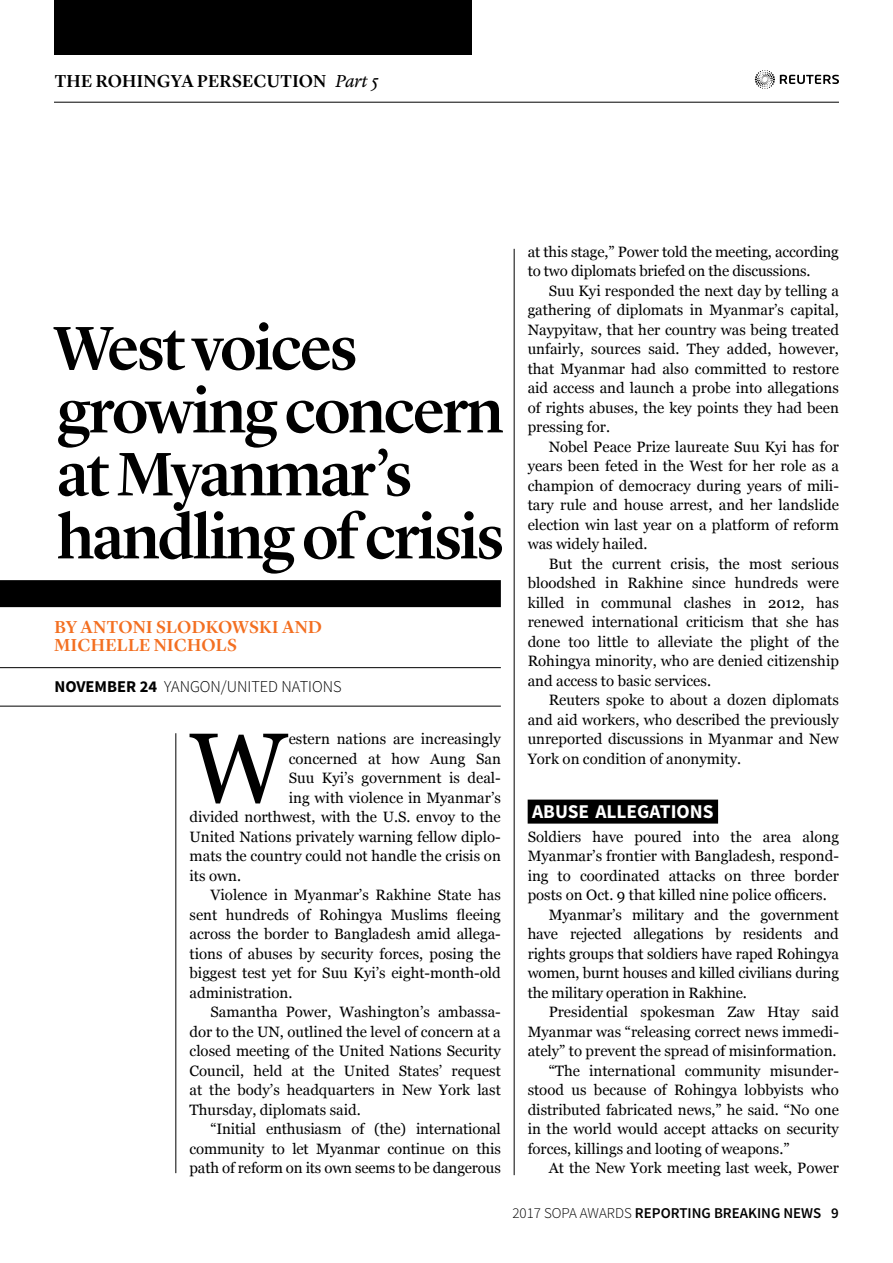
<style>
.page{position:relative;width:893px;height:1263px;background:#fff}
.page>*{position:absolute;margin:0;border:0;box-sizing:border-box;transform-origin:0 0}
.t1{font:99.45px "Georgia";color:#000}
.t2{font:500 63.75px/63px "Lyon Display";letter-spacing:-.03em;color:#000}
.t3{font:700 19.5px "Source Sans Pro";color:#fff}
.t4{font:500 18px/18px "Lyon Display";letter-spacing:.02em;color:#f36f21}
.t5{font:500 18px "Lyon Display";letter-spacing:.02em;color:#000}
.t6{font:300 16.5px "Source Sans Pro";color:#000}
.t7{font:15px/19.5px "Georgia";color:#000;text-align:justify}
.t8{font:600 15px "Source Sans Pro";color:#000}
.s1{font-family:"Lyon Text";font-weight:400;font-style:italic}
.s2{font-weight:700}
.s3{font-weight:300}
</style>
<div class="page">
<hr style="left:54px;top:102px;width:785px;height:1px;background:#000">
<svg style="left:755px;top:70px;width:84px;height:19px"></svg>
<div style="left:54px;top:0;width:417px;height:54px;background:#000"></div>
<div style="left:528px;top:800px;width:190px;height:24px;background:#000"></div>
<hr style="left:514px;top:249px;width:1px;height:926px;background:#000">
<div style="left:0;top:580px;width:501px;height:27px;background:#000"></div>
<hr style="left:0;top:667px;width:501px;height:1px;background:#000">
<hr style="left:0;top:706px;width:501px;height:1px;background:#000">
<hr style="left:176px;top:733px;width:1px;height:440px;background:#000">
<p class="t5" style="left:55px;top:67px;width:326px">THE ROHINGYA PERSECUTION <span class="s1">Part 5</span></p>
<h2 class="t2" style="left:54px;top:311px;width:452px">West voices growing concern at Myanmar’s handling of crisis</h2>
<p class="t4" style="left:54px;top:616px;width:269px">BY ANTONI SLODKOWSKI AND<br>MICHELLE NICHOLS</p>
<p class="t6" style="left:55px;top:677px;width:289px"><span class="s2">NOVEMBER 24</span> YANGON/UNITED NATIONS</p>
<h1 class="t1" style="left:190px;top:696px;width:99px">W</h1>
<p class="t7" style="left:289px;top:728px;width:214px">estern nations are increasingly</p>
<p class="t7" style="left:289px;top:748px;width:214px">concerned at how Aung San</p>
<p class="t7" style="left:289px;top:767px;width:214px">Suu Kyi’s government is deal-</p>
<p class="t7" style="left:289px;top:787px;width:214px">ing with violence in Myanmar’s</p>
<p class="t7" style="left:190px;top:806px;width:313px">divided northwest, with the U.S. envoy to the</p>
<p class="t7" style="left:190px;top:826px;width:313px">United Nations privately warning fellow diplo-</p>
<p class="t7" style="left:190px;top:845px;width:313px">mats the country could not handle the crisis on</p>
<p class="t7" style="left:190px;top:865px;width:53px">its own.</p>
<p class="t7" style="left:211px;top:884px;width:292px">Violence in Myanmar’s Rakhine State has</p>
<p class="t7" style="left:190px;top:904px;width:313px">sent hundreds of Rohingya Muslims fleeing</p>
<p class="t7" style="left:190px;top:923px;width:313px">across the border to Bangladesh amid allega-</p>
<p class="t7" style="left:190px;top:943px;width:313px">tions of abuses by security forces, posing the</p>
<p class="t7" style="left:190px;top:962px;width:313px">biggest test yet for Suu Kyi’s eight-month-old</p>
<p class="t7" style="left:190px;top:982px;width:104px">administration.</p>
<p class="t7" style="left:211px;top:1001px;width:292px">Samantha Power, Washington’s ambassa-</p>
<p class="t7" style="left:190px;top:1021px;width:313px">dor to the UN, outlined the level of concern at a</p>
<p class="t7" style="left:190px;top:1040px;width:313px">closed meeting of the United Nations Security</p>
<p class="t7" style="left:190px;top:1060px;width:313px">Council, held at the United States’ request</p>
<p class="t7" style="left:190px;top:1079px;width:313px">at the body’s headquarters in New York last</p>
<p class="t7" style="left:190px;top:1099px;width:173px">Thursday, diplomats said.</p>
<p class="t7" style="left:211px;top:1118px;width:292px">“Initial enthusiasm of (the) international</p>
<p class="t7" style="left:190px;top:1138px;width:313px">community to let Myanmar continue on this</p>
<p class="t7" style="left:190px;top:1157px;width:313px">path of reform on its own seems to be dangerous</p>
<p class="t7" style="left:528px;top:241px;width:313px">at this stage,” Power told the meeting, according to two diplomats briefed on the discussions.</p>
<p class="t7" style="left:528px;top:280px;width:313px;text-indent:21px">Suu Kyi responded the next day by telling a gathering of diplomats in Myanmar’s capital, Naypyitaw, that her country was being treated unfairly, sources said. They added, however, that Myanmar had also committed to restore aid access and launch a probe into allegations of rights abuses, the key points they had been pressing for.</p>
<p class="t7" style="left:528px;top:436px;width:313px;text-indent:21px">Nobel Peace Prize laureate Suu Kyi has for years been feted in the West for her role as a champion of democracy during years of mili&shy;tary rule and house arrest, and her landslide election win last year on a platform of reform was widely hailed.</p>
<p class="t7" style="left:528px;top:553px;width:313px;text-indent:21px">But the current crisis, the most serious bloodshed in Rakhine since hundreds were killed in communal clashes in 2012, has renewed international criticism that she has done too little to alleviate the plight of the Rohingya minority, who are denied citizenship and access to basic services.</p>
<p class="t7" style="left:528px;top:689px;width:313px;text-indent:21px">Reuters spoke to about a dozen diplomats and aid workers, who described the previously unreported discussions in Myanmar and New York on condition of anonymity.</p>
<h3 class="t3" style="left:532px;top:799px;width:183px">ABUSE ALLEGATIONS</h3>
<p class="t7" style="left:528px;top:826px;width:313px">Soldiers have poured into the area along</p>
<p class="t7" style="left:528px;top:845px;width:313px">Myanmar’s frontier with Bangladesh, respond-</p>
<p class="t7" style="left:528px;top:865px;width:313px">ing to coordinated attacks on three border</p>
<p class="t7" style="left:528px;top:884px;width:301px">posts on Oct. 9 that killed nine police officers.</p>
<p class="t7" style="left:549px;top:904px;width:292px">Myanmar’s military and the government</p>
<p class="t7" style="left:528px;top:923px;width:313px">have rejected allegations by residents and</p>
<p class="t7" style="left:528px;top:943px;width:313px">rights groups that soldiers have raped Rohingya</p>
<p class="t7" style="left:528px;top:962px;width:313px">women, burnt houses and killed civilians during</p>
<p class="t7" style="left:528px;top:982px;width:221px">the military operation in Rakhine.</p>
<p class="t7" style="left:549px;top:1001px;width:292px">Presidential spokesman Zaw Htay said</p>
<p class="t7" style="left:528px;top:1021px;width:313px">Myanmar was “releasing correct news immedi-</p>
<p class="t7" style="left:528px;top:1040px;width:310px">ately” to prevent the spread of misinformation.</p>
<p class="t7" style="left:549px;top:1060px;width:292px">“The international community misunder-</p>
<p class="t7" style="left:528px;top:1079px;width:313px">stood us because of Rohingya lobbyists who</p>
<p class="t7" style="left:528px;top:1099px;width:313px">distributed fabricated news,” he said. “No one</p>
<p class="t7" style="left:528px;top:1118px;width:313px">in the world would accept attacks on security</p>
<p class="t7" style="left:528px;top:1138px;width:263px">forces, killings and looting of weapons.”</p>
<p class="t7" style="left:549px;top:1157px;width:292px">At the New York meeting last week, Power</p>
<p class="t8" style="left:512px;top:1203px;width:328px"><span class="s3">2017 SOPA AWARDS</span> REPORTING BREAKING NEWS 9</p>
</div>
